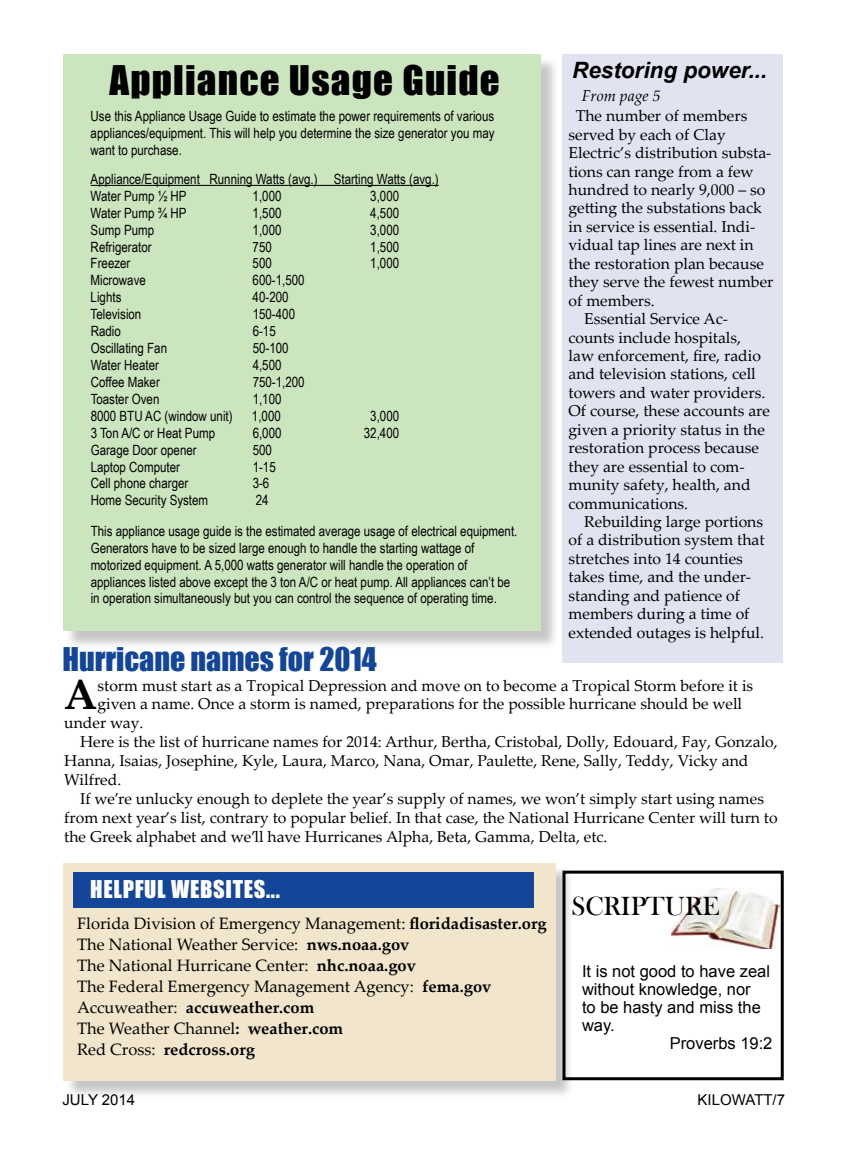
<style>
.page{position:relative;width:864px;height:1152px;background:#fff}
.page>*{position:absolute;margin:0;border:0;box-sizing:border-box;transform-origin:0 0}
.t1{font:700 42.75px "Palatino Linotype";color:#000}
.t2{font:37.5px "Impact";letter-spacing:.03em;color:#000;scale:1.04 1}
.t3{font:30px "Impact";color:#134598}
.t4{font:27px "Bask Old Face";color:#000}
.t5{font:22.5px "Impact";letter-spacing:.03em;color:#fff}
.t6{font:italic 700 22.5px "Arial";color:#000}
.t7{font:16.5px/21px "Palatino Linotype";color:#000}
.t8{font:16.5px "Arial";color:#000}
.t9{font:15.75px "Palatino Linotype";color:#000}
.t10{font:italic 15.75px "Palatino Linotype";color:#000}
.t11{font:15px "Arial";color:#000}
.t12{font:14.1px/17px "Arial Narrow";color:#000}
.s1{font-weight:700}
</style>
<div class="page">
<div style="left:562px;top:54px;width:221px;height:608px;background:#e2e3f1"></div>
<div style="left:65px;top:56px;width:494px;height:594px;background:#000;opacity:.32"></div>
<div style="left:63px;top:54px;width:477px;height:577px;background:#cbe5be"></div>
<hr style="left:91px;top:185px;width:348px;height:1px;background:#000">
<div style="left:65px;top:865px;width:509px;height:234px;background:#000;opacity:.32"></div>
<div style="left:63px;top:863px;width:493px;height:218px;background:#f1e5cb"></div>
<div style="left:73px;top:873px;width:461px;height:35px;background:#134598"></div>
<div style="left:562px;top:871px;width:222px;height:209px;border:3px solid #000"></div>
<img style="left:671px;top:888px;width:108px;height:60px">
<h2 class="t2" style="left:109px;top:51px;width:377px">Appliance Usage Guide</h2>
<p class="t12" style="left:91px;top:107px;width:406px;text-align:justify">Use this Appliance Usage Guide to estimate the power requirements of various appliances/equipment. This will help you determine the size generator you may want to purchase.</p>
<p class="t12" style="left:91px;top:170px;width:350px">Appliance/Equipment Running Watts (avg.) Starting Watts (avg.)<br>Water Pump ½ HP</p>
<p class="t12" style="left:253px;top:187px;width:30px">1,000</p>
<p class="t12" style="left:370px;top:187px;width:30px">3,000</p>
<p class="t12" style="left:91px;top:204px;width:97px">Water Pump ¾ HP</p>
<p class="t12" style="left:253px;top:204px;width:30px">1,500</p>
<p class="t12" style="left:370px;top:204px;width:30px">4,500</p>
<p class="t12" style="left:91px;top:221px;width:65px">Sump Pump</p>
<p class="t12" style="left:253px;top:221px;width:30px">1,000</p>
<p class="t12" style="left:370px;top:221px;width:30px">3,000</p>
<p class="t12" style="left:91px;top:238px;width:63px">Refrigerator</p>
<p class="t12" style="left:253px;top:238px;width:21px">750</p>
<p class="t12" style="left:370px;top:238px;width:30px">1,500</p>
<p class="t12" style="left:91px;top:255px;width:41px">Freezer</p>
<p class="t12" style="left:253px;top:255px;width:21px">500</p>
<p class="t12" style="left:370px;top:255px;width:30px">1,000</p>
<p class="t12" style="left:91px;top:271px;width:57px">Microwave</p>
<p class="t12" style="left:253px;top:271px;width:54px">600-1,500</p>
<p class="t12" style="left:91px;top:288px;width:32px">Lights</p>
<p class="t12" style="left:253px;top:288px;width:37px">40-200</p>
<p class="t12" style="left:91px;top:305px;width:52px">Television</p>
<p class="t12" style="left:253px;top:305px;width:44px">150-400</p>
<p class="t12" style="left:91px;top:322px;width:32px">Radio</p>
<p class="t12" style="left:253px;top:322px;width:25px">6-15</p>
<p class="t12" style="left:91px;top:339px;width:78px">Oscillating Fan</p>
<p class="t12" style="left:253px;top:339px;width:37px">50-100</p>
<p class="t12" style="left:91px;top:356px;width:70px">Water Heater</p>
<p class="t12" style="left:253px;top:356px;width:30px">4,500</p>
<p class="t12" style="left:91px;top:373px;width:71px">Coffee Maker</p>
<p class="t12" style="left:253px;top:373px;width:54px">750-1,200</p>
<p class="t12" style="left:91px;top:390px;width:70px">Toaster Oven</p>
<p class="t12" style="left:253px;top:390px;width:30px">1,100</p>
<p class="t12" style="left:91px;top:407px;width:144px">8000 BTU AC (window unit)</p>
<p class="t12" style="left:252px;top:407px;width:30px">1,000</p>
<p class="t12" style="left:370px;top:407px;width:30px">3,000</p>
<p class="t12" style="left:91px;top:424px;width:126px">3 Ton A/C or Heat Pump</p>
<p class="t12" style="left:253px;top:424px;width:30px">6,000</p>
<p class="t12" style="left:364px;top:424px;width:37px">32,400</p>
<p class="t12" style="left:91px;top:441px;width:108px">Garage Door opener</p>
<p class="t12" style="left:253px;top:441px;width:21px">500</p>
<p class="t12" style="left:91px;top:458px;width:91px">Laptop Computer</p>
<p class="t12" style="left:253px;top:458px;width:25px">1-15</p>
<p class="t12" style="left:91px;top:474px;width:99px">Cell phone charger</p>
<p class="t12" style="left:253px;top:474px;width:18px">3-6</p>
<p class="t12" style="left:91px;top:491px;width:119px">Home Security System</p>
<p class="t12" style="left:91px;top:485px;width:428px;line-height:30.5px;text-indent:165px">24<br>This appliance usage guide is the estimated average usage of electrical equipment.</p>
<p class="t12" style="left:91px;top:539px;width:421px">Generators have to be sized large enough to handle the starting wattage of motorized equipment. A 5,000 watts generator will handle the operation of appliances listed above except the 3 ton A/C or heat pump. All appliances can’t be in operation simultaneously but you can control the sequence of operating time.</p>
<h3 class="t3" style="left:62px;top:636px;width:316px">Hurricane names for 2014</h3>
<h3 class="t6" style="left:572px;top:55px;width:197px">Restoring power...</h3>
<p class="t10" style="left:582px;top:84px;width:80px">From page 5</p>
<p class="t9" style="left:576px;top:105px;width:173px">The number of members</p>
<p class="t9" style="left:569px;top:123px;width:159px">served by each of Clay</p>
<p class="t9" style="left:569px;top:142px;width:204px">Electric’s distribution substa-</p>
<p class="t9" style="left:569px;top:160px;width:187px">tions can range from a few</p>
<p class="t9" style="left:569px;top:179px;width:199px">hundred to nearly 9,000 – so</p>
<p class="t9" style="left:569px;top:197px;width:195px">getting the substations back</p>
<p class="t9" style="left:569px;top:215px;width:188px">in service is essential. Indi-</p>
<p class="t9" style="left:569px;top:234px;width:187px">vidual tap lines are next in</p>
<p class="t9" style="left:569px;top:252px;width:197px">the restoration plan because</p>
<p class="t9" style="left:569px;top:271px;width:206px">they serve the fewest number</p>
<p class="t9" style="left:569px;top:289px;width:88px">of members.</p>
<p class="t9" style="left:584px;top:308px;width:145px">Essential Service Ac-</p>
<p class="t9" style="left:569px;top:326px;width:174px">counts include hospitals,</p>
<p class="t9" style="left:569px;top:345px;width:194px">law enforcement, fire, radio</p>
<p class="t9" style="left:569px;top:363px;width:189px">and television stations, cell</p>
<p class="t9" style="left:569px;top:381px;width:198px">towers and water providers.</p>
<p class="t9" style="left:569px;top:400px;width:203px">Of course, these accounts are</p>
<p class="t9" style="left:569px;top:418px;width:198px">given a priority status in the</p>
<p class="t9" style="left:569px;top:437px;width:192px">restoration process because</p>
<p class="t9" style="left:569px;top:455px;width:178px">they are essential to com-</p>
<p class="t9" style="left:569px;top:474px;width:184px">munity safety, health, and</p>
<p class="t9" style="left:569px;top:492px;width:121px">communications.</p>
<p class="t9" style="left:584px;top:510px;width:180px">Rebuilding large portions</p>
<p class="t9" style="left:569px;top:529px;width:197px">of a distribution system that</p>
<p class="t9" style="left:569px;top:547px;width:176px">stretches into 14 counties</p>
<p class="t9" style="left:569px;top:566px;width:184px">takes time, and the under-</p>
<p class="t9" style="left:569px;top:584px;width:173px">standing and patience of</p>
<p class="t9" style="left:569px;top:603px;width:182px">members during a time of</p>
<p class="t9" style="left:569px;top:621px;width:197px">extended outages is helpful.</p>
<h1 class="t1" style="left:64px;top:665px;width:35px">A</h1>
<p class="t9" style="left:98px;top:674px;width:657px">storm must start as a Tropical Depression and move on to become a Tropical Storm before it is</p>
<p class="t9" style="left:98px;top:693px;width:646px">given a name. Once a storm is named, preparations for the possible hurricane should be well</p>
<p class="t9" style="left:64px;top:712px;width:81px">under way.</p>
<p class="t9" style="left:80px;top:731px;width:699px">Here is the list of hurricane names for 2014: Arthur, Bertha, Cristobal, Dolly, Edouard, Fay, Gonzalo,</p>
<p class="t9" style="left:64px;top:750px;width:686px">Hanna, Isaias, Josephine, Kyle, Laura, Marco, Nana, Omar, Paulette, Rene, Sally, Teddy, Vicky and</p>
<p class="t9" style="left:64px;top:768px;width:59px">Wilfred.</p>
<p class="t9" style="left:80px;top:787px;width:686px">If we’re unlucky enough to deplete the year’s supply of names, we won’t simply start using names</p>
<p class="t9" style="left:64px;top:806px;width:715px">from next year’s list, contrary to popular belief. In that case, the National Hurricane Center will turn to</p>
<p class="t9" style="left:64px;top:825px;width:545px">the Greek alphabet and we’ll have Hurricanes Alpha, Beta, Gamma, Delta, etc.</p>
<h3 class="t5" style="left:90px;top:872px;width:191px">HELPFUL WEBSITES...</h3>
<p class="t7" style="left:77px;top:912px;width:471px">Florida Division of Emergency Management: <span class="s1">floridadisaster.org </span>The National Weather Service: <span class="s1">nws.noaa.gov<br></span>The National Hurricane Center: <span class="s1">nhc.noaa.gov<br></span>The Federal Emergency Management Agency: <span class="s1">fema.gov </span>Accuweather: <span class="s1">accuweather.com<br></span>The Weather Channel<span class="s1">: weather.com<br></span>Red Cross: <span class="s1">redcross.org</span></p>
<h3 class="t4" style="left:572px;top:891px;width:149px">SCRIPTURE</h3>
<p class="t8" style="left:582px;top:960px;width:190px">It is not good to have zeal</p>
<p class="t8" style="left:582px;top:978px;width:170px">without knowledge, nor</p>
<p class="t8" style="left:582px;top:996px;width:180px">to be hasty and miss the</p>
<p class="t8" style="left:582px;top:1014px;width:34px">way.</p>
<p class="t8" style="left:670px;top:1032px;width:104px">Proverbs 19:2</p>
<p class="t11" style="left:62px;top:1090px;width:74px">JULY 2014</p>
<p class="t11" style="left:698px;top:1090px;width:89px">KILOWATT/7</p>
</div>
